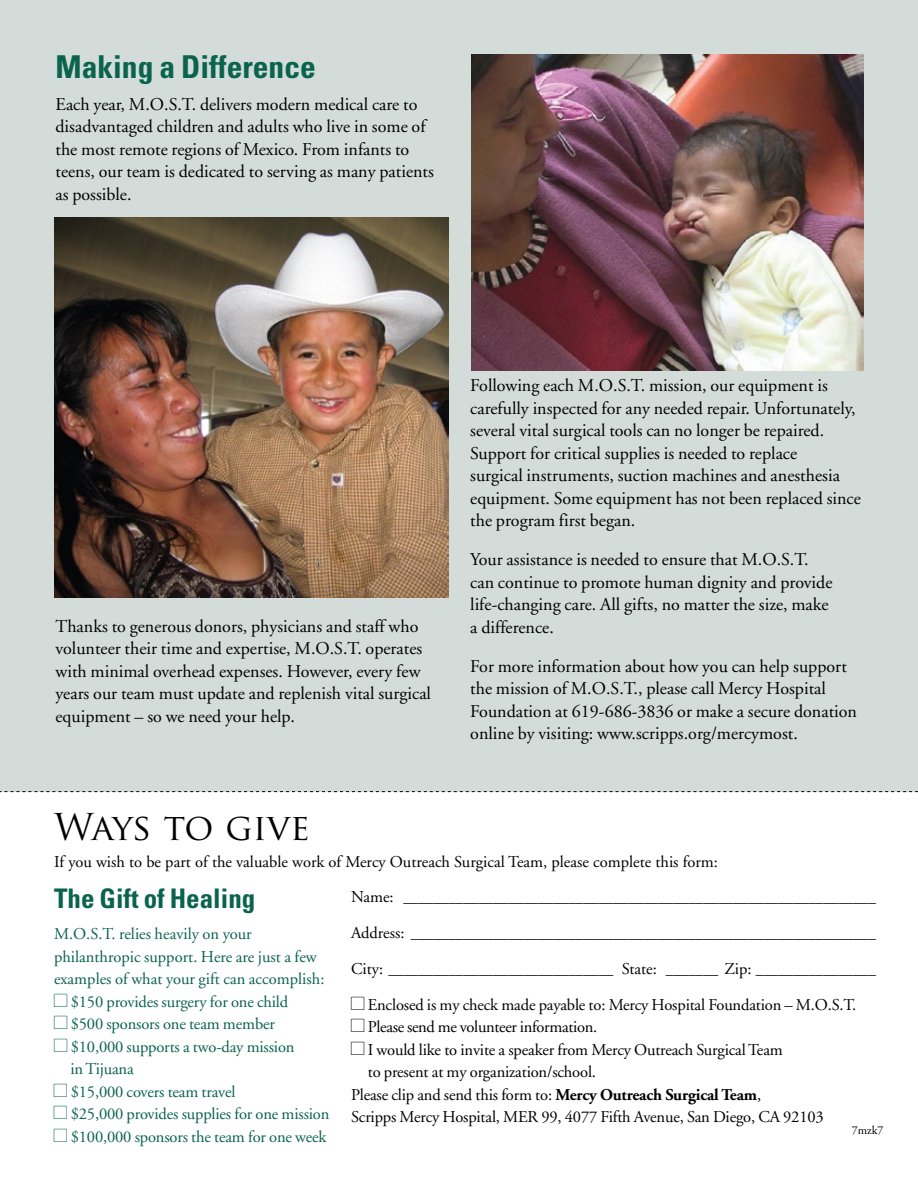
<style>
.page{position:relative;width:918px;height:1188px;background:#fff}
.page>*{position:absolute;margin:0;border:0;box-sizing:border-box;transform-origin:0 0}
.t1{font:36px "Trajan Pro";color:#000}
.t2{font:700 condensed 31.5px "Univers LT Std";color:#09634d}
.t3{font:700 condensed 27px "Univers LT Std";color:#09634d}
.t4{font:18px/22.5px "Adobe Garamond";color:#000}
.t5{font:16.5px "Adobe Garamond";letter-spacing:-.01em;color:#000}
.t6{font:16.5px "Adobe Garamond";letter-spacing:-.01em;color:#09634d}
.t7{font:15px "Adobe Garamond";color:#000}
.t8{font:12px "Adobe Garamond";color:#000}
.s1{font-family:"Carta"}
.s2{font-size:16.5px}
.s3{font-weight:700}
</style>
<div class="page">
<div style="left:0;top:0;width:918px;height:792px;background:#d3dcd9"></div>
<svg style="left:0;top:791px;width:918px;height:1px"></svg>
<img style="left:471px;top:54px;width:393px;height:316px">
<img style="left:55px;top:218px;width:393px;height:379px">
<h2 class="t2" style="left:56px;top:48px;width:262px">Making a Difference</h2>
<p class="t4" style="left:56px;top:93px;width:380px">Each year, M.O.S.T. delivers modern medical care to disadvantaged children and adults who live in some of the most remote regions of Mexico. From infants to teens, our team is dedicated to serving as many patients as possible.</p>
<p class="t4" style="left:56px;top:615px;width:377px">Thanks to generous donors, physicians and staff who volunteer their time and expertise, M.O.S.T. operates with minimal overhead expenses. However, every few years our team must update and replenish vital surgical equipment – so we need your help.</p>
<p class="t4" style="left:470px;top:375px;width:392px">Following each M.O.S.T. mission, our equipment is carefully inspected for any needed repair. Unfortunately, several vital surgical tools can no longer be repaired.<br>Support for critical supplies is needed to replace<br>surgical instruments, suction machines and anesthesia equipment. Some equipment has not been replaced since the program first began.</p>
<p class="t4" style="left:470px;top:549px;width:364px">Your assistance is needed to ensure that M.O.S.T. can continue to promote human dignity and provide life-changing care. All gifts, no matter the size, make a difference.</p>
<p class="t4" style="left:470px;top:655px;width:388px">For more information about how you can help support the mission of M.O.S.T., please call Mercy Hospital Foundation at 619-686-3836 or make a secure donation online by visiting: www.scripps.org/mercymost.</p>
<h1 class="t1" style="left:54px;top:804px;width:258px">Ways to give</h1>
<p class="t5" style="left:54px;top:853px;width:666px">If you wish to be part of the valuable work of Mercy Outreach Surgical Team, please complete this form:</p>
<h3 class="t3" style="left:54px;top:881px;width:203px">The Gift of Healing</h3>
<p class="t6" style="left:54px;top:925px;width:199px">M.O.S.T. relies heavily on your</p>
<p class="t6" style="left:54px;top:948px;width:264px">philanthropic support. Here are just a few</p>
<p class="t6" style="left:54px;top:970px;width:272px">examples of what your gift can accomplish:</p>
<p class="t6" style="left:54px;top:993px;width:236px"><span class="s1">l</span> $150 provides surgery for one child</p>
<p class="t6" style="left:54px;top:1015px;width:222px"><span class="s1">l</span> $500 sponsors one team member</p>
<p class="t6" style="left:54px;top:1038px;width:242px"><span class="s1">l</span> $10,000 supports a two-day mission</p>
<p class="t6" style="left:70px;top:1060px;width:65px">in Tijuana</p>
<p class="t6" style="left:54px;top:1083px;width:183px"><span class="s1">l</span> $15,000 covers team travel</p>
<p class="t6" style="left:54px;top:1105px;width:277px"><span class="s1">l</span> $25,000 provides supplies for one mission</p>
<p class="t6" style="left:54px;top:1128px;width:274px"><span class="s1">l</span> $100,000 sponsors the team for one week</p>
<p class="t7" style="left:351px;top:889px;width:526px"><span class="s2">Name:</span> _______________________________________________________________</p>
<p class="t7" style="left:351px;top:925px;width:526px"><span class="s2">Address:</span> ______________________________________________________________</p>
<p class="t7" style="left:351px;top:961px;width:526px"><span class="s2">City:</span> ______________________________ <span class="s2">State:</span> _______ <span class="s2">Zip:</span> ________________</p>
<p class="t5" style="left:351px;top:996px;width:507px"><span class="s1">l</span> Enclosed is my check made payable to: Mercy Hospital Foundation – M.O.S.T.</p>
<p class="t5" style="left:351px;top:1018px;width:248px"><span class="s1">l</span> Please send me volunteer information.</p>
<p class="t5" style="left:351px;top:1041px;width:433px"><span class="s1">l</span> I would like to invite a speaker from Mercy Outreach Surgical Team</p>
<p class="t5" style="left:368px;top:1063px;width:230px">to present at my organization/school.</p>
<p class="t5" style="left:351px;top:1086px;width:412px">Please clip and send this form to: <span class="s3">Mercy Outreach Surgical Team</span>,</p>
<p class="t5" style="left:351px;top:1108px;width:474px">Scripps Mercy Hospital, MER 99, 4077 Fifth Avenue, San Diego, CA 92103</p>
<p class="t8" style="left:852px;top:1124px;width:33px">7mzk7</p>
</div>
